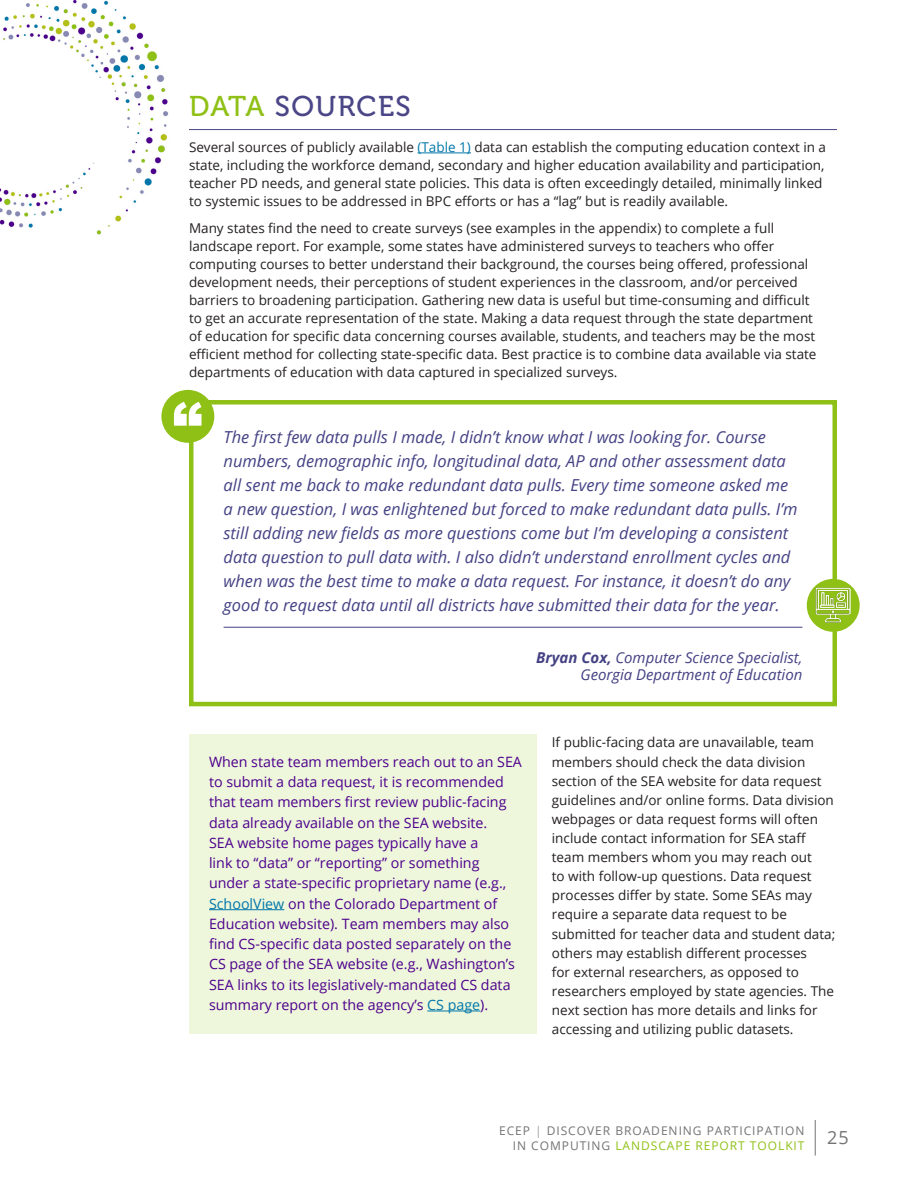
<style>
.page{position:relative;width:918px;height:1188px;background:#fff}
.page>*{position:absolute;margin:0;border:0;box-sizing:border-box;transform-origin:0 0}
.Body_Copy_No_Indent{font:900 60px "Arial";color:#fff}
.Subhead_1{font:28.5px "Museo 500";letter-spacing:.05em;color:#4a4687}
.t1{font:18px "Open Sans";color:#737373}
.t2{font:italic 16.5px/24px "Open Sans";color:#444284}
.Quote_Author{font:italic 15px "Open Sans";color:#444284}
.Body_Copy_No_Indent-2{font:14.25px/20.2px "Open Sans";color:#4d008c}
.Body_Copy_No_Indent-3{font:13.5px/19px "Open Sans";color:#231f20}
.t3{font:12px/15px "Open Sans";letter-spacing:.08em;color:#737373;text-align:right}
.s1{color:#8fc016}
.s2{color:#0177a9}
.s3{font-weight:700}
.s4{font-weight:300}
</style>
<div class="page">
<hr style="left:815px;top:1120px;width:1px;height:36px;background:#737373">
<img style="left:0;top:0;width:237px;height:235px">
<div style="left:189px;top:734px;width:348px;height:300px;background:#eef6dc"></div>
<hr style="left:189px;top:129px;width:648px;height:1px;background:#4a4687">
<hr style="left:418px;top:153px;width:53px;height:1px;background:#0177a9">
<hr style="left:209px;top:909px;width:75px;height:1px;background:#0177a9">
<hr style="left:427px;top:1011px;width:53px;height:1px;background:#0177a9">
<div style="left:189px;top:400px;width:648px;height:306px;background:#fff;border:4px solid #8fc016"></div>
<hr style="left:224px;top:627px;width:578px;height:1px;background:#444284">
<div style="left:161px;top:390px;width:53px;height:53px;background:#8fc016;border-radius:50%"></div>
<div style="left:807px;top:579px;width:53px;height:53px;background:#8fc016;border-radius:50%"></div>
<img style="left:815px;top:587px;width:35px;height:35px">
<p class="Subhead_1" style="left:189px;top:90px;width:223px"><span class="s1">DATA</span> SOURCES</p>
<p class="Body_Copy_No_Indent-3" style="left:189px;top:138px;width:639px;line-height:18px">Several sources of publicly available <span class="s2">(Table 1)</span> data can establish the computing education context in a state, including the workforce demand, secondary and higher education availability and participation, teacher PD needs, and general state policies. This data is often exceedingly detailed, minimally linked to systemic issues to be addressed in BPC efforts or has a “lag” but is readily available.</p>
<p class="Body_Copy_No_Indent-3" style="left:189px;top:219px;width:629px;line-height:18px">Many states find the need to create surveys (see examples in the appendix) to complete a full landscape report. For example, some states have administered surveys to teachers who offer computing courses to better understand their background, the courses being offered, professional development needs, their perceptions of student experiences in the classroom, and/or perceived barriers to broadening participation. Gathering new data is useful but time-consuming and difficult to get an accurate representation of the state. Making a data request through the state department of education for specific data concerning courses available, students, and teachers may be the most efficient method for collecting state-specific data. Best practice is to combine data available via state departments of education with data captured in specialized surveys.</p>
<p class="Body_Copy_No_Indent" style="left:172px;top:380px;width:31px">“</p>
<p class="t2" style="left:224px;top:424px;width:576px">The first few data pulls I made, I didn’t know what I was looking for. Course numbers, demographic info, longitudinal data, AP and other assessment data all sent me back to make redundant data pulls. Every time someone asked me a new question, I was enlightened but forced to make redundant data pulls. I’m still adding new fields as more questions come but I’m developing a consistent data question to pull data with. I also didn’t understand enrollment cycles and when was the best time to make a data request. For instance, it doesn’t do any good to request data until all districts have submitted their data for the year.</p>
<p class="Quote_Author" style="left:536px;top:647px;width:268px"><span class="s3">Bryan Cox,</span> Computer Science Specialist,</p>
<p class="Quote_Author" style="left:581px;top:664px;width:223px">Georgia Department of Education</p>
<p class="Body_Copy_No_Indent-2" style="left:209px;top:751px;width:314px">When state team members reach out to an SEA to submit a data request, it is recommended that team members first review public-facing data already available on the SEA website.<br>SEA website home pages typically have a<br>link to “data” or “reporting” or something under a state-specific proprietary name (e.g., <span class="s2">SchoolView</span> on the Colorado Department of Education website). Team members may also find CS-specific data posted separately on the CS page of the SEA website (e.g., Washington’s SEA links to its legislatively-mandated CS data summary report on the agency’s <span class="s2">CS page</span>).</p>
<p class="Body_Copy_No_Indent-3" style="left:552px;top:733px;width:285px">If public-facing data are unavailable, team members should check the data division section of the SEA website for data request guidelines and/or online forms. Data division webpages or data request forms will often include contact information for SEA staff team members whom you may reach out<br>to with follow-up questions. Data request processes differ by state. Some SEAs may require a separate data request to be submitted for teacher data and student data; others may establish different processes<br>for external researchers, as opposed to researchers employed by state agencies. The next section has more details and links for accessing and utilizing public datasets.</p>
<p class="t3" style="left:499px;top:1122px;width:307px">ECEP <span class="s4">|</span> DISCOVER BROADENING PARTICIPATION<br>IN COMPUTING <span class="s1">LANDSCAPE REPORT TOOLKIT</span></p>
<h3 class="t1" style="left:827px;top:1125px;width:23px">25</h3>
</div>
